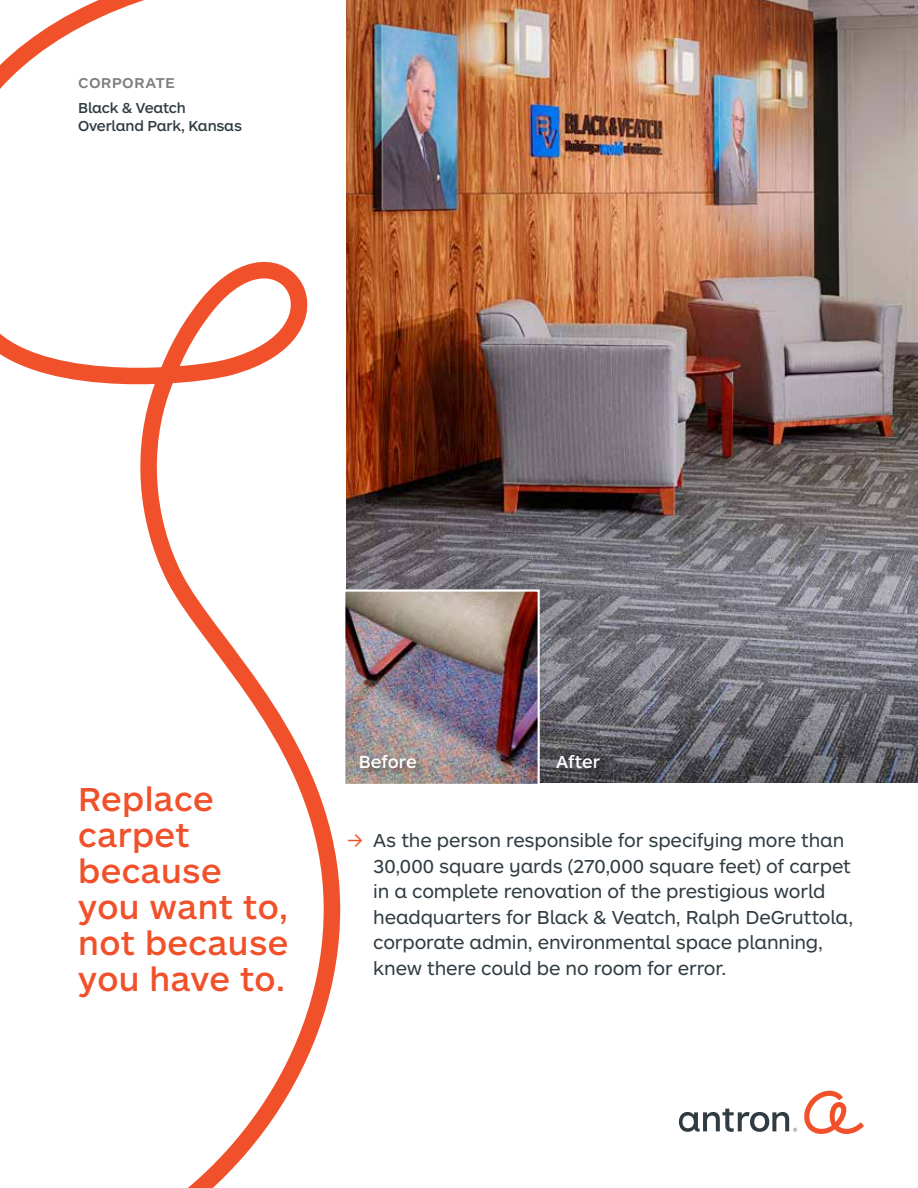
<style>
.page{position:relative;width:918px;height:1188px;background:#fff}
.page>*{position:absolute;margin:0;border:0;box-sizing:border-box;transform-origin:0 0}
.t1{font:500 34.5px/36px "ARS Maquette Pro";letter-spacing:.01em;color:#f0512a}
.t2{font:19.5px/25.5px "ARS Maquette Pro";letter-spacing:-.01em;color:#303c42}
.t3{font:500 18px "ARS Maquette Pro";color:#fff}
.t4{font:500 18px "ARS Maquette Pro";letter-spacing:.015em;color:#7e7d7e}
.t5{font:500 15px/18px "ARS Maquette Pro";letter-spacing:-.015em;color:#303c42}
.s1{color:#f0512a}
</style>
<div class="page">
<svg style="left:0;top:0;width:341px;height:1188px"></svg>
<svg style="left:679px;top:1109px;width:118px;height:23px"></svg>
<svg style="left:804px;top:1091px;width:60px;height:43px"></svg>
<img style="left:346px;top:0;width:572px;height:783px">
<img style="left:346px;top:592px;width:191px;height:191px">
<div style="left:343px;top:589px;width:197px;height:197px;border:2px solid #fff"></div>
<div style="left:359px;top:754px;width:65px;height:22px;background:#000;opacity:.4"></div>
<div style="left:555px;top:754px;width:52px;height:22px;background:#000;opacity:.6"></div>
<p class="t4" style="left:78px;top:71px;width:98px">CORPORATE</p>
<p class="t5" style="left:78px;top:98px;width:165px">Black &amp; Veatch<br>Overland Park, Kansas</p>
<h1 class="t1" style="left:78px;top:779px;width:212px">Replace carpet because you want to, not because you have to.</h1>
<p class="t3" style="left:359px;top:750px;width:60px">Before</p>
<p class="t3" style="left:556px;top:750px;width:45px">After</p>
<p class="t2" style="left:373px;top:827px;width:482px;text-indent:-27px"><span class="s1">→</span> As the person responsible for specifying more than 30,000 square yards (270,000 square feet) of carpet in a complete renovation of the prestigious world headquarters for Black &amp; Veatch, Ralph DeGruttola, corporate admin, environmental space planning, knew there could be no room for error.</p>
</div>
